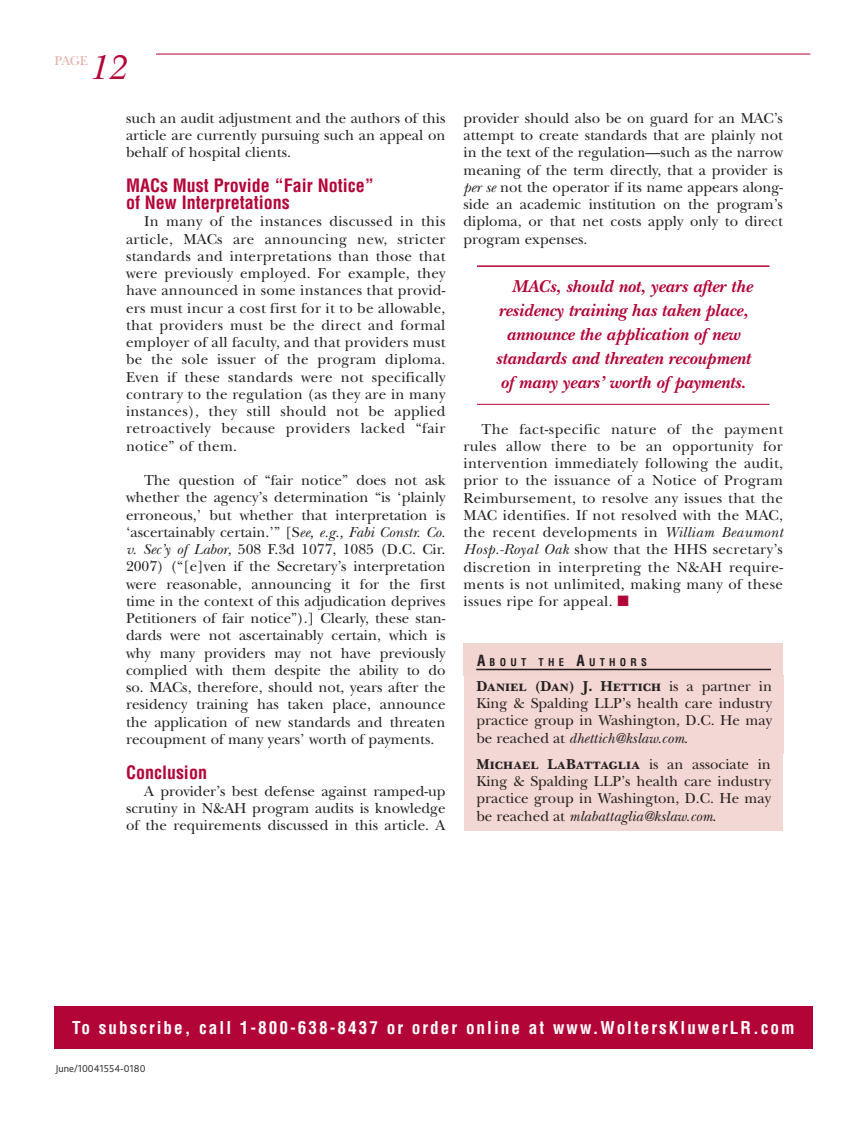
<style>
.page{position:relative;width:864px;height:1134px;background:#fff}
.page>*{position:absolute;margin:0;border:0;box-sizing:border-box;transform-origin:0 0}
.t1{font:italic 36px "New Baskerville Std";color:#b30437}
.t2{font:italic 700 18px "New Baskerville Std";color:#b30437}
.t3{font:700 condensed 18px/17.2px "Helvetica LT Std";color:#b30437}
.t4{font:700 condensed 17.25px "Helvetica LT Std";letter-spacing:.115em;color:#fff}
.t5{font:15px/17.2px "New Baskerville Std";color:#231f20;text-align:justify}
.t6{font:13.5px "New Baskerville Std";color:#e5b1aa}
.t7{font:300 10.5px "Bliss 2";color:#231f20}
.t8{font:700 condensed 10.5px "Helvetica LT Std";letter-spacing:.405em;color:#231f20}
.s1{font-style:italic}
.s2{color:#b30437}
.s3{font-size:15px}
.s4{font-weight:700}
</style>
<div class="page">
<hr style="left:156px;top:54px;width:654px;height:1px;background:#b30437">
<hr style="left:477px;top:265px;width:293px;height:2px;background:#b30437">
<hr style="left:477px;top:404px;width:293px;height:1px;background:#b30437">
<div style="left:54px;top:1006px;width:758px;height:42px;background:#b30437"></div>
<div style="left:465px;top:675px;width:319px;height:78px;background:#f3d7d4"></div>
<div style="left:465px;top:753px;width:318px;height:78px;background:#f3d7d4"></div>
<div style="left:464px;top:643px;width:319px;height:33px;background:#f2d5d1"></div>
<hr style="left:476px;top:669px;width:295px;height:1px;background:#231f20">
<p class="t6" style="left:54px;top:52px;width:34px">PAGE</p>
<h1 class="t1" style="left:88px;top:46px;width:38px">12</h1>
<p class="t5" style="left:126px;top:110px;width:321px">such an audit adjustment and the authors of this article are currently pursuing such an appeal on behalf of hospital clients.</p>
<p class="t3" style="left:126px;top:177px;width:249px">MACs Must Provide “Fair Notice” of New Interpretations</p>
<p class="t5" style="left:126px;top:213px;width:321px;text-indent:18px">In many of the instances discussed in this article, MACs are announcing new, stricter standards and interpretations than those that were previously employed. For example, they have announced in some instances that provid&shy;ers must incur a cost first for it to be allowable, that providers must be the direct and formal employer of all faculty, and that providers must be the sole issuer of the program diploma.<br>Even if these standards were not specifically contrary to the regulation (as they are in many instances), they still should not be applied retroactively because providers lacked “fair notice” of them.</p>
<p class="t5" style="left:126px;top:472px;width:321px;text-indent:18px">The question of “fair notice” does not ask whether the agency’s determination “is ‘plainly erroneous,’ but whether that interpretation is ‘ascertainably certain.’” [S<span class="s1">ee, e.g., Fabi Constr. Co. v. Sec’y of Labor</span>, 508 F.3d 1077, 1085 (D.C. Cir.<br>2007) (“[e]ven if the Secretary’s interpretation were reasonable, announcing it for the first time in the context of this adjudication deprives Petitioners of fair notice”).] Clearly, these stan&shy;dards were not ascertainably certain, which is why many providers may not have previously complied with them despite the ability to do so. MACs, therefore, should not, years after the residency training has taken place, announce the application of new standards and threaten recoupment of many years’ worth of payments.</p>
<p class="t3" style="left:126px;top:763px;width:82px">Conclusion</p>
<p class="t5" style="left:126px;top:782px;width:321px;text-indent:18px">A provider’s best defense against ramped-up scrutiny in N&amp;AH program audits is knowledge of the requirements discussed in this article. A</p>
<p class="t5" style="left:464px;top:110px;width:321px">provider should also be on guard for an MAC’s attempt to create standards that are plainly not in the text of the regulation—such as the narrow meaning of the term directly, that a provider is <span class="s1">per se</span> not the operator if its name appears along&shy;side an academic institution on the program’s diploma, or that net costs apply only to direct program expenses.</p>
<p class="t2" style="left:512px;top:276px;width:242px">MACs, should not, years after the</p>
<p class="t2" style="left:498px;top:300px;width:251px">residency training has taken place,</p>
<p class="t2" style="left:506px;top:324px;width:235px">announce the application of new</p>
<p class="t2" style="left:496px;top:348px;width:256px">standards and threaten recoupment</p>
<p class="t2" style="left:500px;top:372px;width:247px">of many years’ worth of payments.</p>
<p class="t5" style="left:464px;top:420px;width:321px;text-indent:18px">The fact-specific nature of the payment rules allow there to be an opportunity for intervention immediately following the audit, prior to the issuance of a Notice of Program Reimbursement, to resolve any issues that the MAC identifies. If not resolved with the MAC, the recent developments in <span class="s1">William Beaumont Hosp.-Royal Oak</span> show that the HHS secretary’s discretion in interpreting the N&amp;AH require&shy;ments is not unlimited, making many of these issues ripe for appeal. <span class="s2">■</span></p>
<p class="t8" style="left:477px;top:655px;width:172px"><span class="s3">A</span>BOUT THE <span class="s3">A</span>UTHORS</p>
<p class="t5" style="left:477px;top:678px;width:297px"><span class="s4">Daniel (Dan) J. Hettich</span> is a partner in King &amp; Spalding LLP’s health care industry practice group in Washington, D.C. He may be reached at <span class="s1">dhettich@kslaw.com</span>.</p>
<p class="t5" style="left:477px;top:755px;width:296px"><span class="s4">Michael LaBattaglia</span> is an associate in King &amp; Spalding LLP’s health care industry practice group in Washington, D.C. He may be reached at <span class="s1">mlabattaglia@kslaw.com</span>.</p>
<p class="t4" style="left:72px;top:1016px;width:724px">To subscribe, call 1-800-638-8437 or order online at www.WoltersKluwerLR.com</p>
<p class="t7" style="left:56px;top:1062px;width:91px">June/10041554-0180</p>
</div>
